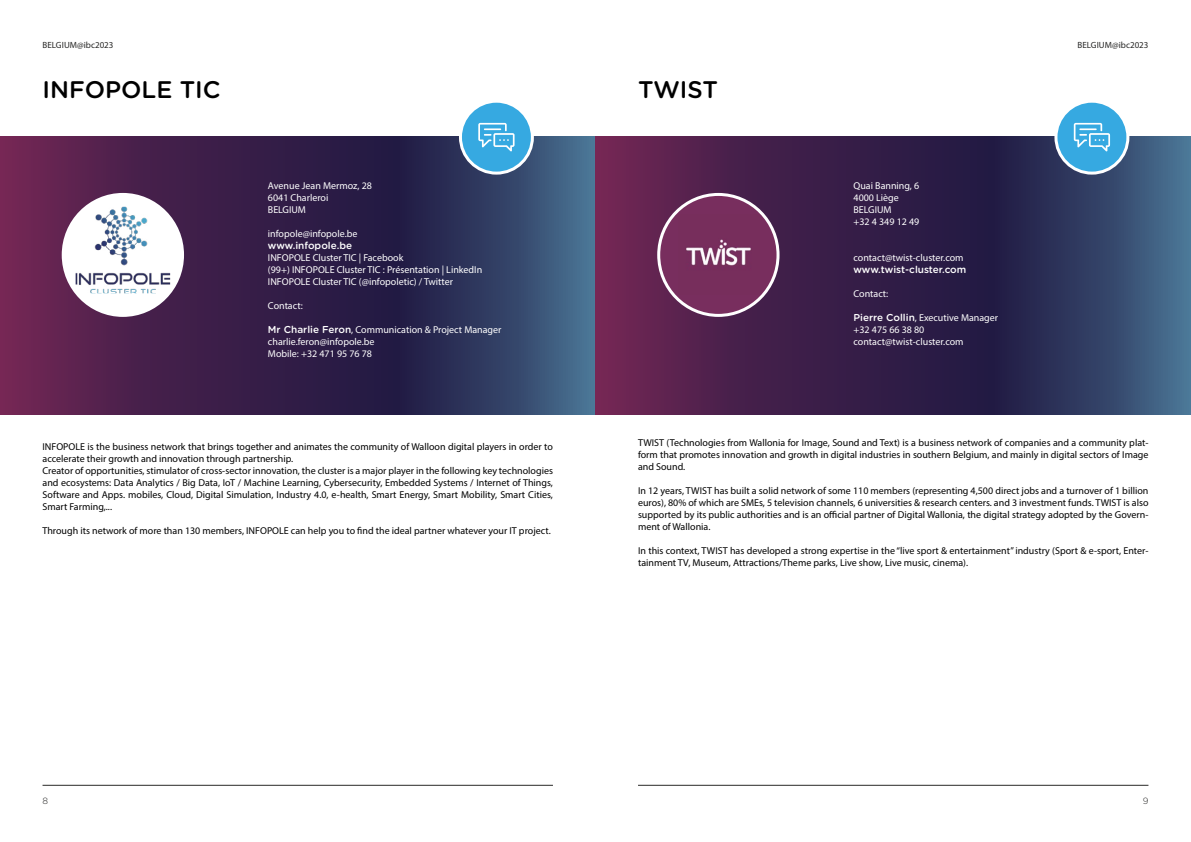
<style>
.page{position:relative;width:1191px;height:842px;background:#fff}
.page>*{position:absolute;margin:0;border:0;box-sizing:border-box;transform-origin:0 0}
.t1{font:500 24px "Gotham Rounded";color:#000}
.t2{font:10px/12px "Myriad Pro";color:#000}
.t3{font:10px/12px "Myriad Pro";color:#fff}
.t4{font:500 10px "Gotham Rounded";color:#fff}
.t5{font:9px "Myriad Pro";color:#282827}
.t6{font:300 9px "Gotham Rounded";color:#282827}
.s1{font-family:"Gotham Rounded";font-weight:500}
</style>
<div class="page">
<svg style="left:0;top:137px;width:595px;height:278px;background:#3d2c54"></svg>
<div style="left:63px;top:194px;width:119px;height:121px;background:#fff;border-radius:50%"></div>
<img style="left:76px;top:207px;width:94px;height:86px">
<div style="left:62px;top:193px;width:122px;height:124px;border:3px solid #fff;border-radius:50%"></div>
<hr style="left:43px;top:785px;width:510px;height:1px;background:#282827">
<hr style="left:638px;top:785px;width:510px;height:1px;background:#282827">
<div style="left:460px;top:101px;width:72px;height:72px;background:#36a9e1;border-radius:50%"></div>
<div style="left:459px;top:100px;width:75px;height:75px;border:3px solid #fff;border-radius:50%"></div>
<svg style="left:478px;top:123px;width:36px;height:28px"></svg>
<svg style="left:595px;top:137px;width:596px;height:278px;background:#3d2c55"></svg>
<div style="left:658px;top:194px;width:120px;height:121px;background:#782e5e;border-radius:50%"></div>
<img style="left:686px;top:239px;width:65px;height:27px">
<div style="left:657px;top:193px;width:122px;height:124px;border:3px solid #fff;border-radius:50%"></div>
<div style="left:1056px;top:101px;width:71px;height:72px;background:#36a9e1;border-radius:50%"></div>
<div style="left:1054px;top:100px;width:75px;height:75px;border:3px solid #fff;border-radius:50%"></div>
<svg style="left:1073px;top:123px;width:37px;height:28px"></svg>
<p class="t5" style="left:43px;top:39px;width:72px">BELGIUM@ibc2023</p>
<p class="t5" style="left:1077px;top:39px;width:72px">BELGIUM@ibc2023</p>
<h1 class="t1" style="left:43px;top:72px;width:180px">INFOPOLE TIC</h1>
<p class="t3" style="left:268px;top:179px;width:105px">Avenue Jean Mermoz, 28<br>6041 Charleroi<br>BELGIUM</p>
<p class="t3" style="left:268px;top:227px;width:91px">infopole@infopole.be</p>
<p class="t4" style="left:268px;top:238px;width:86px">www.infopole.be</p>
<p class="t3" style="left:268px;top:251px;width:216px">INFOPOLE Cluster TIC | Facebook<br>(99+) INFOPOLE Cluster TIC : Présentation | LinkedIn<br>INFOPOLE Cluster TIC (@infopoletic) / Twitter</p>
<p class="t3" style="left:268px;top:299px;width:36px">Contact:</p>
<p class="t3" style="left:268px;top:323px;width:235px"><span class="s1">Mr Charlie Feron</span>, Communication &amp; Project Manager charlie.feron@infopole.be<br>Mobile: +32 471 95 76 78</p>
<p class="t2" style="left:43px;top:440px;width:512px">INFOPOLE is the business network that brings together and animates the community of Walloon digital players in order to accelerate their growth and innovation through partnership.<br>Creator of opportunities, stimulator of cross-sector innovation, the cluster is a major player in the following key technologies and ecosystems: Data Analytics / Big Data, IoT / Machine Learning, Cybersecurity, Embedded Systems / Internet of Things, Software and Apps. mobiles, Cloud, Digital Simulation, Industry 4.0, e-health, Smart Energy, Smart Mobility, Smart Cities, Smart Farming,...</p>
<p class="t2" style="left:43px;top:524px;width:510px">Through its network of more than 130 members, INFOPOLE can help you to find the ideal partner whatever your IT project.</p>
<h1 class="t1" style="left:638px;top:72px;width:82px">TWIST</h1>
<p class="t3" style="left:853px;top:179px;width:67px">Quai Banning, 6<br>4000 Liège<br>BELGIUM<br>+32 4 349 12 49</p>
<p class="t3" style="left:853px;top:251px;width:112px">contact@twist-cluster.com</p>
<p class="t4" style="left:853px;top:262px;width:114px">www.twist-cluster.com</p>
<p class="t3" style="left:853px;top:287px;width:36px">Contact:</p>
<p class="t3" style="left:853px;top:311px;width:146px"><span class="s1">Pierre Collin</span>, Executive Manager +32 475 66 38 80 contact@twist-cluster.com</p>
<p class="t2" style="left:638px;top:436px;width:512px;text-align:justify">TWIST (Technologies from Wallonia for Image, Sound and Text) is a business network of companies and a community plat&shy;form that promotes innovation and growth in digital industries in southern Belgium, and mainly in digital sectors of Image and Sound.</p>
<p class="t2" style="left:638px;top:484px;width:512px;text-align:justify">In 12 years, TWIST has built a solid network of some 110 members (representing 4,500 direct jobs and a turnover of 1 billion euros), 80% of which are SMEs, 5 television channels, 6 universities &amp; research centers. and 3 investment funds. TWIST is also supported by its public authorities and is an official partner of Digital Wallonia, the digital strategy adopted by the Govern&shy;ment of Wallonia.</p>
<p class="t2" style="left:638px;top:544px;width:512px">In this context, TWIST has developed a strong expertise in the “live sport &amp; entertainment” industry (Sport &amp; e-sport, Enter&shy;tainment TV, Museum, Attractions/Theme parks, Live show, Live music, cinema).</p>
<p class="t6" style="left:43px;top:795px;width:7px">8</p>
<p class="t6" style="left:1142px;top:795px;width:7px">9</p>
</div>
